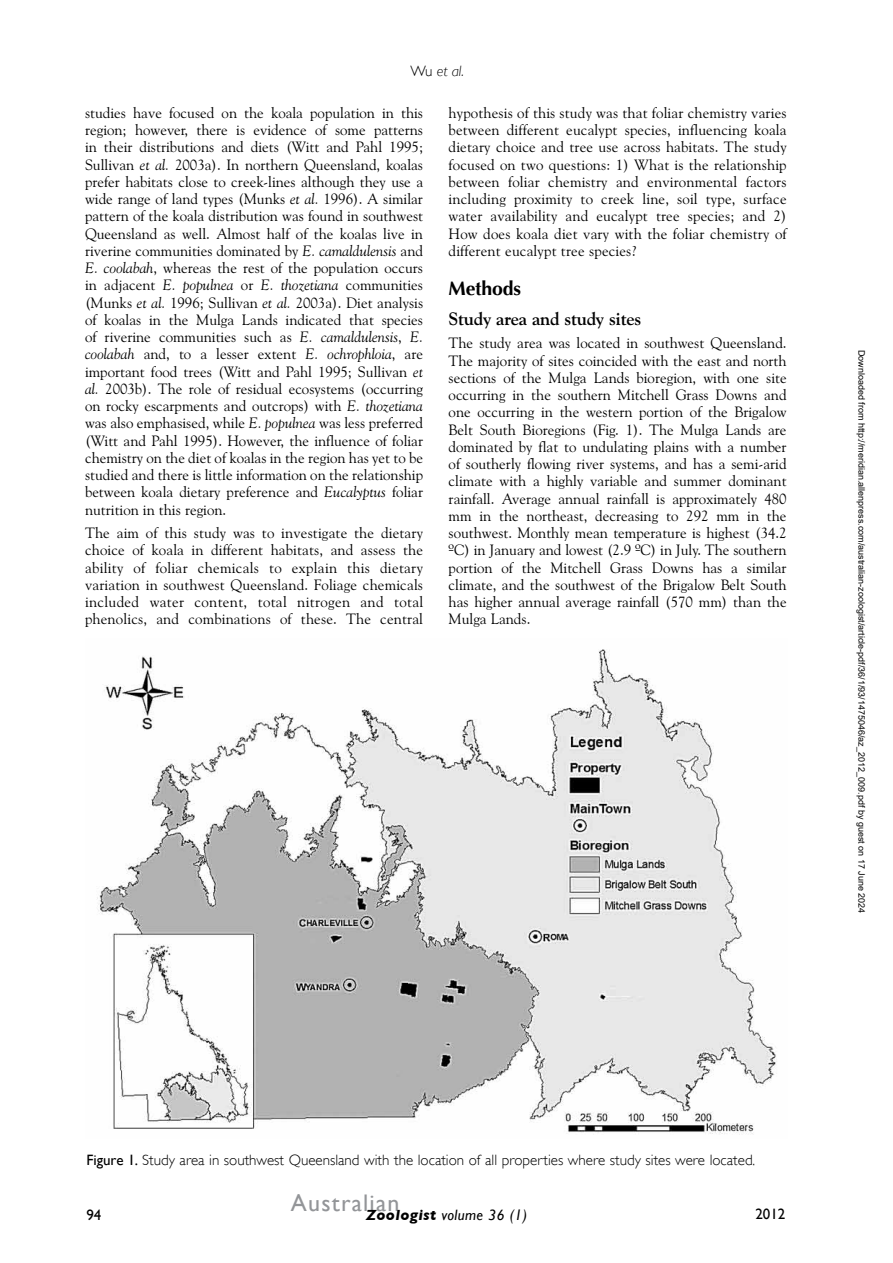
<style>
.page{position:relative;width:893px;height:1263px;background:#fff}
.page>*{position:absolute;margin:0;border:0;box-sizing:border-box;transform-origin:0 0}
.t1{font:24px "Gill Sans";letter-spacing:.05em;color:#939598}
.t2{font:700 19.5px "Optima";letter-spacing:-.01em;color:#000}
.t3{font:700 18px "Goudy Old Style BT";letter-spacing:-.01em;color:#000}
.t4{font:15px/17.2px "Goudy Old Style BT";letter-spacing:.005em;color:#000;text-align:justify}
.t5{font:300 15px "Gill Sans";color:#000}
.t6{font:italic 15px "Gill Sans";letter-spacing:.025em;color:#000}
.t7{font:italic 300 15px "Gill Sans";color:#000}
.t8{font:15px "Gill Sans";letter-spacing:-.01em;color:#000}
.t9{font:9px "Arial";color:#000}
.s1{font-style:normal}
.s2{font-style:italic}
.s3{font-weight:400}
.s4{font-weight:700}
</style>
<div class="page">
<img style="left:97px;top:649px;width:680px;height:486px">
<p class="t7" style="left:410px;top:62px;width:55px"><span class="s1">Wu</span> et al.</p>
<p class="t4" style="left:85px;top:104px;width:340px">studies have focused on the koala population in this region; however, there is evidence of some patterns in their distributions and diets (Witt and Pahl 1995; Sullivan <span class="s2">et al.</span> 2003a). In northern Queensland, koalas prefer habitats close to creek-lines although they use a wide range of land types (Munks <span class="s2">et al.</span> 1996). A similar pattern of the koala distribution was found in southwest Queensland as well. Almost half of the koalas live in riverine communities dominated by <span class="s2">E. camaldulensis</span> and <span class="s2">E. coolabah</span>, whereas the rest of the population occurs in adjacent <span class="s2">E. populnea</span> or <span class="s2">E. thozetiana</span> communities (Munks <span class="s2">et al.</span> 1996; Sullivan <span class="s2">et al.</span> 2003a). Diet analysis of koalas in the Mulga Lands indicated that species of riverine communities such as <span class="s2">E. camaldulensis</span>, <span class="s2">E. coolabah</span> and, to a lesser extent <span class="s2">E. ochrophloia</span>, are important food trees (Witt and Pahl 1995; Sullivan <span class="s2">et al.</span> 2003b). The role of residual ecosystems (occurring on rocky escarpments and outcrops) with <span class="s2">E. thozetiana </span>was also emphasised, while <span class="s2">E. populnea</span> was less preferred (Witt and Pahl 1995). However, the influence of foliar chemistry on the diet of koalas in the region has yet to be studied and there is little information on the relationship between koala dietary preference and <span class="s2">Eucalyptus</span> foliar nutrition in this region.</p>
<p class="t4" style="left:85px;top:524px;width:340px">The aim of this study was to investigate the dietary choice of koala in different habitats, and assess the ability of foliar chemicals to explain this dietary variation in southwest Queensland. Foliage chemicals included water content, total nitrogen and total phenolics, and combinations of these. The central</p>
<p class="t4" style="left:449px;top:104px;width:340px">hypothesis of this study was that foliar chemistry varies between different eucalypt species, influencing koala dietary choice and tree use across habitats. The study focused on two questions: 1) What is the relationship between foliar chemistry and environmental factors including proximity to creek line, soil type, surface water availability and eucalypt tree species; and 2)<br>How does koala diet vary with the foliar chemistry of different eucalypt tree species?</p>
<h2 class="t2" style="left:449px;top:277px;width:74px">Methods</h2>
<p class="t3" style="left:449px;top:307px;width:194px">Study area and study sites</p>
<p class="t4" style="left:449px;top:334px;width:340px">The study area was located in southwest Queensland.<br>The majority of sites coincided with the east and north sections of the Mulga Lands bioregion, with one site occurring in the southern Mitchell Grass Downs and one occurring in the western portion of the Brigalow Belt South Bioregions (Fig. 1). The Mulga Lands are dominated by flat to undulating plains with a number of southerly flowing river systems, and has a semi-arid climate with a highly variable and summer dominant rainfall. Average annual rainfall is approximately 480 mm in the northeast, decreasing to 292 mm in the southwest. Monthly mean temperature is highest (34.2 ºC) in January and lowest (2.9 ºC) in July. The southern portion of the Mitchell Grass Downs has a similar climate, and the southwest of the Brigalow Belt South has higher annual average rainfall (570 mm) than the Mulga Lands.</p>
<p class="t9" style="left:865px;top:350px;width:565px;rotate:90deg">Downloaded from http://meridian.allenpress.com/australian-zoologist/article-pdf/36/1/93/1475046/az_2012_009.pdf by guest on 17 June 2024</p>
<p class="t5" style="left:87px;top:1151px;width:670px"><span class="s3">Figure 1.</span> Study area in southwest Queensland with the location of all properties where study sites were located.</p>
<h1 class="t1" style="left:291px;top:1189px;width:110px">Australian</h1>
<p class="t8" style="left:87px;top:1206px;width:16px">94</p>
<p class="t6" style="left:366px;top:1206px;width:162px"><span class="s4">Zoologist</span> volume 36 (1)</p>
<p class="t8" style="left:756px;top:1205px;width:31px">2012</p>
</div>
